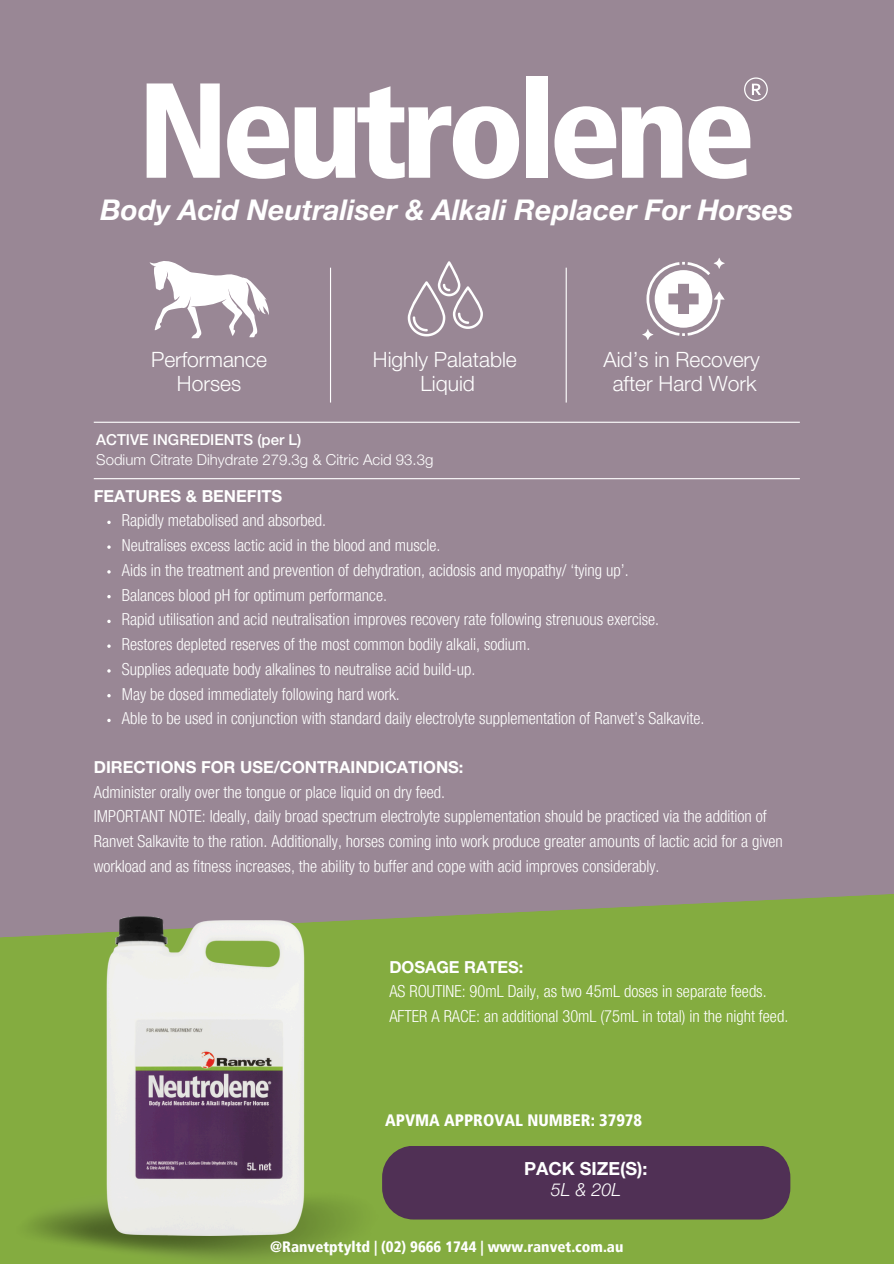
<style>
.page{position:relative;width:894px;height:1264px;background:#fff}
.page>*{position:absolute;margin:0;border:0;box-sizing:border-box;transform-origin:0 0}
.t1{font:900 condensed 135px "Frutiger LT Pro";letter-spacing:-.05em;color:#fff}
.t2{font:italic 700 28.5px "Helvetica Neue LT Pro";color:#fff}
.t3{font:300 21px/24.8px "Helvetica Neue LT Pro";color:#fff;text-align:center}
.t4{font:700 18px/21.3px "Helvetica Neue LT Pro";color:#fff;text-align:center}
.t5{font:300 condensed 16.5px/24.8px "Helvetica Neue LT Pro";color:#fff}
.t6{font:900 condensed 16.5px "Frutiger LT Pro";color:#fff}
.t7{font:700 16.5px "Helvetica Neue LT Pro";color:#fff}
.t8{font:300 15px "Helvetica Neue LT Pro";color:#fff}
.t9{font:900 condensed 15px "Frutiger LT Pro";color:#fff}
.t10{font:500 15px "Helvetica Neue LT Pro";color:#fff}
.s1{font-weight:700;font-stretch:normal}
.s2{font-weight:300;font-style:italic}
</style>
<div class="page">
<div style="left:0;top:0;width:893px;height:1263px;background:#998795"></div>
<svg style="left:0;top:894px;width:893px;height:369px;background:#85a847"></svg>
<img style="left:3px;top:1135px;width:392px;height:128px">
<hr style="left:330px;top:268px;width:1px;height:134px;background:#fff">
<hr style="left:94px;top:421px;width:705px;height:2px;background:#fff">
<hr style="left:94px;top:478px;width:705px;height:1px;background:#fff">
<hr style="left:565px;top:268px;width:1px;height:134px;background:#fff">
<div style="left:382px;top:1145px;width:408px;height:74px;background:#503055;border-radius:32px"></div>
<img style="left:47px;top:916px;width:317px;height:319px">
<svg style="left:744px;top:77px;width:23px;height:24px"></svg>
<svg style="left:149px;top:261px;width:119px;height:77px"></svg>
<svg style="left:407px;top:261px;width:76px;height:75px"></svg>
<svg style="left:642px;top:258px;width:82px;height:82px"></svg>
<svg style="left:107px;top:520px;width:4px;height:4px"></svg>
<svg style="left:107px;top:545px;width:4px;height:4px"></svg>
<svg style="left:107px;top:570px;width:4px;height:3px"></svg>
<svg style="left:107px;top:595px;width:4px;height:3px"></svg>
<svg style="left:107px;top:619px;width:4px;height:4px"></svg>
<svg style="left:107px;top:644px;width:4px;height:4px"></svg>
<svg style="left:107px;top:669px;width:4px;height:3px"></svg>
<svg style="left:107px;top:694px;width:4px;height:3px"></svg>
<svg style="left:107px;top:718px;width:4px;height:4px"></svg>
<p class="t1" style="left:138px;top:48px;width:618px">Neutrolene</p>
<h1 class="t2" style="left:100px;top:200px;width:694px">Body Acid Neutraliser &amp; Alkali Replacer For Horses</h1>
<p class="t3" style="left:151px;top:349px;width:117px">Performance<br>Horses</p>
<p class="t3" style="left:373px;top:349px;width:145px">Highly Palatable<br>Liquid</p>
<p class="t3" style="left:603px;top:349px;width:158px">Aid’s in Recovery after Hard Work</p>
<h3 class="t10" style="left:96px;top:434px;width:206px">ACTIVE INGREDIENTS (per L)</h3>
<p class="t8" style="left:96px;top:454px;width:338px">Sodium Citrate Dihydrate 279.3g &amp; Citric Acid 93.3g</p>
<p class="t7" style="left:94px;top:490px;width:190px">FEATURES &amp; BENEFITS</p>
<h3 class="t5" style="left:122px;top:510px;width:206px">Rapidly metabolised and absorbed.</h3>
<p class="t5" style="left:122px;top:535px;width:320px">Neutralises excess lactic acid in the blood and muscle.</p>
<p class="t5" style="left:122px;top:560px;width:508px">Aids in the treatment and prevention of dehydration, acidosis and myopathy/ ‘tying up’.</p>
<h3 class="t5" style="left:122px;top:584px;width:266px">Balances blood pH for optimum performance.</h3>
<p class="t5" style="left:122px;top:609px;width:538px">Rapid utilisation and acid neutralisation improves recovery rate following strenuous exercise.</p>
<p class="t5" style="left:122px;top:634px;width:410px">Restores depleted reserves of the most common bodily alkali, sodium.</p>
<p class="t5" style="left:122px;top:659px;width:355px">Supplies adequate body alkalines to neutralise acid build-up.</p>
<p class="t5" style="left:122px;top:683px;width:279px">May be dosed immediately following hard work.</p>
<h4 class="t5" style="left:122px;top:708px;width:584px">Able to be used in conjunction with standard daily electrolyte supplementation of Ranvet’s Salkavite.</h4>
<h2 class="t5" style="left:94px;top:756px;width:690px"><span class="s1">DIRECTIONS FOR USE/CONTRAINDICATIONS:<br></span>Administer orally over the tongue or place liquid on dry feed.<br>IMPORTANT NOTE: Ideally, daily broad spectrum electrolyte supplementation should be practiced via the addition of Ranvet Salkavite to the ration. Additionally, horses coming into work produce greater amounts of lactic acid for a given workload and as fitness increases, the ability to buffer and cope with acid improves considerably.</h2>
<p class="t5" style="left:389px;top:956px;width:400px"><span class="s1">DOSAGE RATES:<br></span>AS ROUTINE: 90mL Daily, as two 45mL doses in separate feeds.<br>AFTER A RACE: an additional 30mL (75mL in total) in the night feed.</p>
<p class="t6" style="left:385px;top:1110px;width:258px">APVMA APPROVAL NUMBER: 37978</p>
<p class="t4" style="left:524px;top:1160px;width:125px">PACK SIZE(S):<br><span class="s2">5L &amp; 20L</span></p>
<p class="t9" style="left:270px;top:1237px;width:354px">@Ranvetptyltd | (02) 9666 1744 | www.ranvet.com.au</p>
</div>
